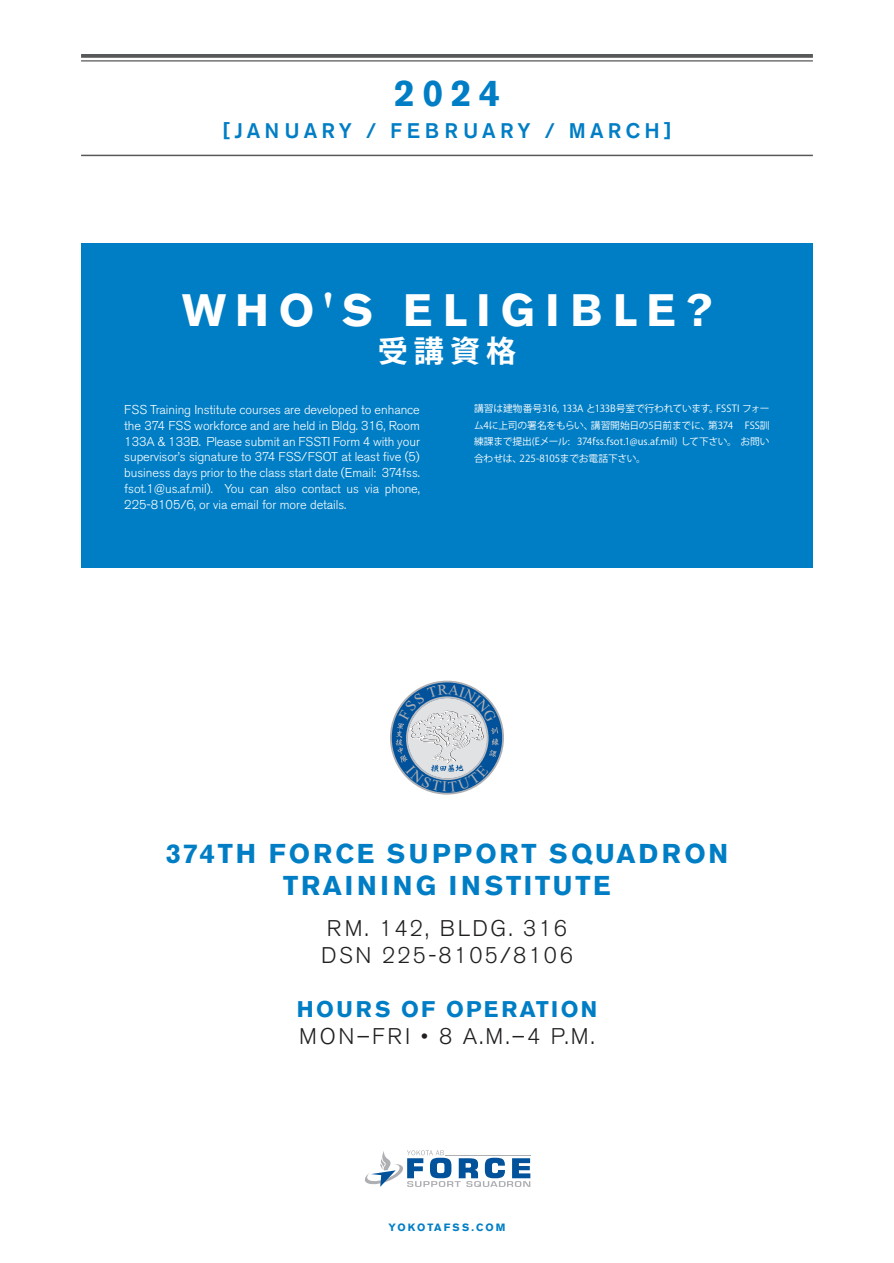
<style>
.page{position:relative;width:894px;height:1263px;background:#fff}
.page>*{position:absolute;margin:0;border:0;box-sizing:border-box;transform-origin:0 0}
.t1{font:700 45px "Akzidenz Grotesk BE";letter-spacing:.22em;color:#fff}
.t2{font:700 37.2px "Akzidenz Grotesk BE";color:#007ec5}
.jp_article_subtitle{font:700 30px "Koz Go Pr 6 N";color:#fff}
.t3{font:700 27px/32.4px "Akzidenz Grotesk BE";letter-spacing:.1em;color:#007ec5;text-align:center}
.t4{font:300 22.5px "Akzidenz Grotesk BE";letter-spacing:.1em;color:#231f20}
.t5{font:700 22.5px "Akzidenz Grotesk BE";letter-spacing:.1em;color:#007ec5}
.t6{font:500 21px "Akzidenz Grotesk BE";letter-spacing:.2em;color:#007ec5}
.class_body{font:300 12.75px/15.8px "Akzidenz Grotesk BE";letter-spacing:-.005em;color:#fff;text-align:justify}
.t7{font:700 10.5px "Akzidenz Grotesk BE";letter-spacing:.2em;color:#007ec5}
.jp_class_body{font:9.75px/16.5px "Koz Go Pr 6 N";letter-spacing:-.01em;color:#fff;text-align:justify}
</style>
<div class="page">
<div style="left:81px;top:243px;width:731px;height:324px;background:#007ec5"></div>
<div style="left:390px;top:680px;width:114px;height:114px;border:2px solid #aeafb3;border-radius:50%"></div>
<svg style="left:81px;top:54px;width:731px;height:4px;background:#616163"></svg>
<hr style="left:81px;top:60px;width:731px;height:2px;background:#57585a">
<hr style="left:81px;top:155px;width:731px;height:1px;background:#57585a">
<svg style="left:365px;top:1150px;width:165px;height:36px"></svg>
<hr style="left:444px;top:1154px;width:86px;height:1px;background:#aeafb3">
<svg style="left:395px;top:684px;width:103px;height:107px;background:#90adc7"></svg>
<p class="t2" style="left:394px;top:71px;width:107px">2024</p>
<p class="t6" style="left:222px;top:118px;width:450px">[JANUARY / FEBRUARY / MARCH]</p>
<p class="t1" style="left:182px;top:285px;width:531px">WHO'S ELIGIBLE?</p>
<p class="jp_article_subtitle" style="left:378px;top:334px;width:139px">受講資格</p>
<p class="jp_class_body" style="left:474px;top:401px;width:297px">講習は建物番号316, 133A と133B号室で行われています。FSSTI フォーム4に上司の署名をもらい、講習開始日の5日前までに、第374 FSS訓練課まで提出(Eメール: 374fss.fsot.1@us.af.mil) して下さい。 お問い合わせは、225-8105までお電話下さい。</p>
<p class="class_body" style="left:124px;top:402px;width:297px">FSS Training Institute courses are developed to enhance the 374 FSS workforce and are held in Bldg. 316, Room 133A &amp; 133B. Please submit an FSSTI Form 4 with your supervisor’s signature to 374 FSS/FSOT at least five (5) business days prior to the class start date (Email: 374fss. fsot.1@us.af.mil). You can also contact us via phone, 225-8105/6, or via email for more details.</p>
<p class="t3" style="left:166px;top:837px;width:563px">374TH FORCE SUPPORT SQUADRON<br>TRAINING INSTITUTE</p>
<p class="t4" style="left:327px;top:915px;width:241px">RM. 142, BLDG. 316</p>
<p class="t4" style="left:321px;top:942px;width:253px">DSN 225-8105/8106</p>
<p class="t5" style="left:296px;top:996px;width:302px">HOURS OF OPERATION</p>
<p class="t4" style="left:299px;top:1023px;width:297px">MON–FRI • 8 A.M.–4 P.M.</p>
<p class="t7" style="left:388px;top:1220px;width:118px">YOKOTAFSS.COM</p>
</div>
